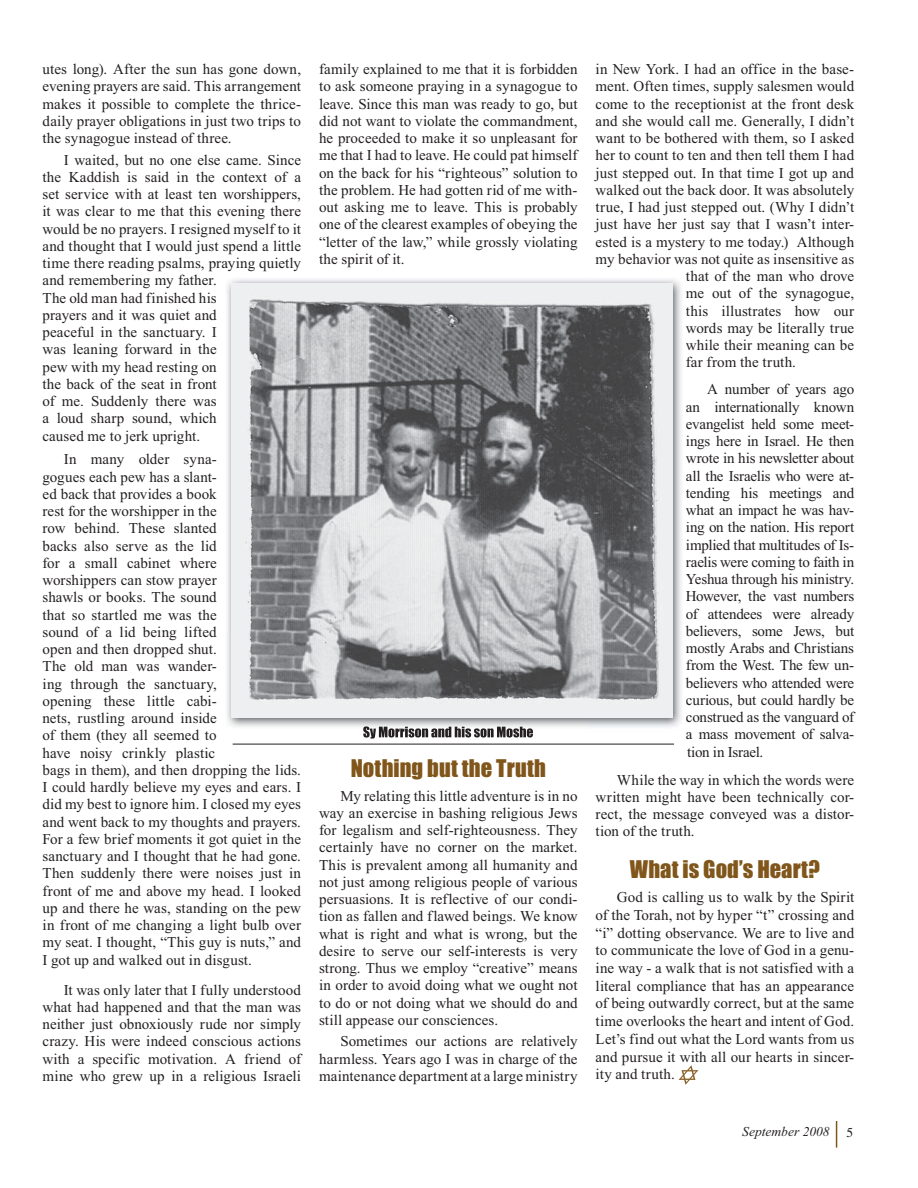
<style>
.page{position:relative;width:918px;height:1188px;background:#fff}
.page>*{position:absolute;margin:0;border:0;box-sizing:border-box;transform-origin:0 0}
.t1{font:22.5px "Impact";letter-spacing:.005em;color:#80561b}
.t2{font:15px/17.2px "Times New Roman";letter-spacing:.005em;color:#231f20;text-align:justify}
.t3{font:italic 13.5px "Times New Roman";color:#231f20}
.s1{font-family:"Times";font-style:normal}
</style>
<div class="page">
<svg style="left:836px;top:1121px;width:1px;height:27px"></svg>
<svg style="left:679px;top:1065px;width:19px;height:20px"></svg>
<hr style="left:233px;top:744px;width:441px;height:1px;background:#231f20">
<img style="left:227px;top:279px;width:455px;height:449px">
<img style="left:232px;top:284px;width:440px;height:434px">
<svg style="left:363px;top:726px;width:170px;height:13px"></svg>
<p class="t2" style="left:43px;top:62px;width:260px">utes long). After the sun has gone down, evening prayers are said. This arrangement makes it possible to complete the thrice&shy;daily prayer obligations in just two trips to the synagogue instead of three.</p>
<p class="t2" style="left:43px;top:152px;width:260px;text-align:left;text-indent:21px">I waited, but no one else came. Since the Kaddish is said in the context of a set service with at least ten worshippers, it was clear to me that this evening there would be no prayers. I resigned myself to it and thought that I would just spend a little time there reading psalms, praying quietly and remembering my father.<br>The old man had finished his<br>prayers and it was quiet and<br>peaceful in the sanctuary. I<br>was leaning forward in the<br>pew with my head resting on<br>the back of the seat in front<br>of me. Suddenly there was<br>a loud sharp sound, which<br>caused me to jerk upright.</p>
<p class="t2" style="left:43px;top:452px;width:260px;text-align:left;text-indent:21px">In many older syna-<br>gogues each pew has a slant-<br>ed back that provides a book<br>rest for the worshipper in the<br>row behind. These slanted<br>backs also serve as the lid<br>for a small cabinet where<br>worshippers can stow prayer<br>shawls or books. The sound<br>that so startled me was the<br>sound of a lid being lifted<br>open and then dropped shut.<br>The old man was wander-<br>ing through the sanctuary,<br>opening these little cabi-<br>nets, rustling around inside<br>of them (they all seemed to<br>have noisy crinkly plastic<br>bags in them), and then dropping the lids.<br>I could hardly believe my eyes and ears. I did my best to ignore him. I closed my eyes and went back to my thoughts and prayers.<br>For a few brief moments it got quiet in the sanctuary and I thought that he had gone.<br>Then suddenly there were noises just in front of me and above my head. I looked up and there he was, standing on the pew in front of me changing a light bulb over my seat. I thought, “This guy is nuts,” and<br>I got up and walked out in disgust.</p>
<p class="t2" style="left:43px;top:982px;width:260px;text-indent:21px">It was only later that I fully understood what had happened and that the man was neither just obnoxiously rude nor simply crazy. His were indeed conscious actions with a specific motivation. A friend of mine who grew up in a religious Israeli</p>
<p class="t2" style="left:319px;top:62px;width:260px">family explained to me that it is forbidden to ask someone praying in a synagogue to leave. Since this man was ready to go, but did not want to violate the commandment, he proceeded to make it so unpleasant for me that I had to leave. He could pat himself on the back for his “righteous” solution to the problem. He had gotten rid of me with&shy;out asking me to leave. This is probably one of the clearest examples of obeying the “letter of the law,” while grossly violating the spirit of it.</p>
<h1 class="t1" style="left:351px;top:759px;width:197px">Nothing but the Truth</h1>
<p class="t2" style="left:319px;top:788px;width:260px;text-indent:21px">My relating this little adventure is in no way an exercise in bashing religious Jews for legalism and self-righteousness. They certainly have no corner on the market.<br>This is prevalent among all humanity and not just among religious people of various persuasions. It is reflective of our condi&shy;tion as fallen and flawed beings. We know what is right and what is wrong, but the desire to serve our self-interests is very strong. Thus we employ “creative” means in order to avoid doing what we ought not to do or not doing what we should do and still appease our consciences.</p>
<p class="t2" style="left:319px;top:1034px;width:260px;text-indent:21px">Sometimes our actions are relatively harmless. Years ago I was in charge of the maintenance department at a large ministry</p>
<p class="t2" style="left:596px;top:62px;width:260px">in New York. I had an office in the base-</p>
<p class="t2" style="left:596px;top:79px;width:260px">ment. Often times, supply salesmen would</p>
<p class="t2" style="left:596px;top:96px;width:260px">come to the receptionist at the front desk</p>
<p class="t2" style="left:596px;top:114px;width:260px">and she would call me. Generally, I didn’t</p>
<p class="t2" style="left:596px;top:131px;width:260px">want to be bothered with them, so I asked</p>
<p class="t2" style="left:596px;top:148px;width:260px">her to count to ten and then tell them I had</p>
<p class="t2" style="left:596px;top:165px;width:260px">just stepped out. In that time I got up and</p>
<p class="t2" style="left:596px;top:183px;width:260px">walked out the back door. It was absolutely</p>
<p class="t2" style="left:596px;top:200px;width:260px">true, I had just stepped out. (Why I didn’t</p>
<p class="t2" style="left:596px;top:217px;width:260px">just have her just say that I wasn’t inter-</p>
<p class="t2" style="left:596px;top:234px;width:260px">ested is a mystery to me today.) Although</p>
<p class="t2" style="left:596px;top:252px;width:260px">my behavior was not quite as insensitive as</p>
<p class="t2" style="left:686px;top:269px;width:170px">that of the man who drove</p>
<p class="t2" style="left:686px;top:286px;width:170px">me out of the synagogue,</p>
<p class="t2" style="left:686px;top:303px;width:170px">this illustrates how our</p>
<p class="t2" style="left:686px;top:321px;width:170px">words may be literally true</p>
<p class="t2" style="left:686px;top:338px;width:170px">while their meaning can be</p>
<p class="t2" style="left:686px;top:355px;width:112px">far from the truth.</p>
<p class="t2" style="left:686px;top:382px;width:170px;text-indent:21px">A number of years ago an internationally known evangelist held some meet&shy;ings here in Israel. He then wrote in his newsletter about all the Israelis who were at&shy;tending his meetings and what an impact he was hav&shy;ing on the nation. His report implied that multitudes of Is&shy;raelis were coming to faith in Yeshua through his ministry.<br>However, the vast numbers of attendees were already believers, some Jews, but mostly Arabs and Christians from the West. The few un&shy;believers who attended were curious, but could hardly be construed as the vanguard of a mass movement of salva&shy;tion in Israel.</p>
<p class="t2" style="left:596px;top:772px;width:260px;text-indent:21px">While the way in which the words were written might have been technically cor&shy;rect, the message conveyed was a distor&shy;tion of the truth.</p>
<h1 class="t1" style="left:630px;top:860px;width:192px">What is God’s Heart?</h1>
<p class="t2" style="left:596px;top:890px;width:260px;line-height:17.7px;text-indent:21px">God is calling us to walk by the Spirit of the Torah, not by hyper “t” crossing and “i” dotting observance. We are to live and to communicate the love of God in a genu&shy;ine way - a walk that is not satisfied with a literal compliance that has an appearance of being outwardly correct, but at the same time overlooks the heart and intent of God.<br>Let’s find out what the Lord wants from us and pursue it with all our hearts in sincer&shy;ity and truth.</p>
<p class="t3" style="left:742px;top:1127px;width:112px">September 2008 <span class="s1">5</span></p>
</div>
